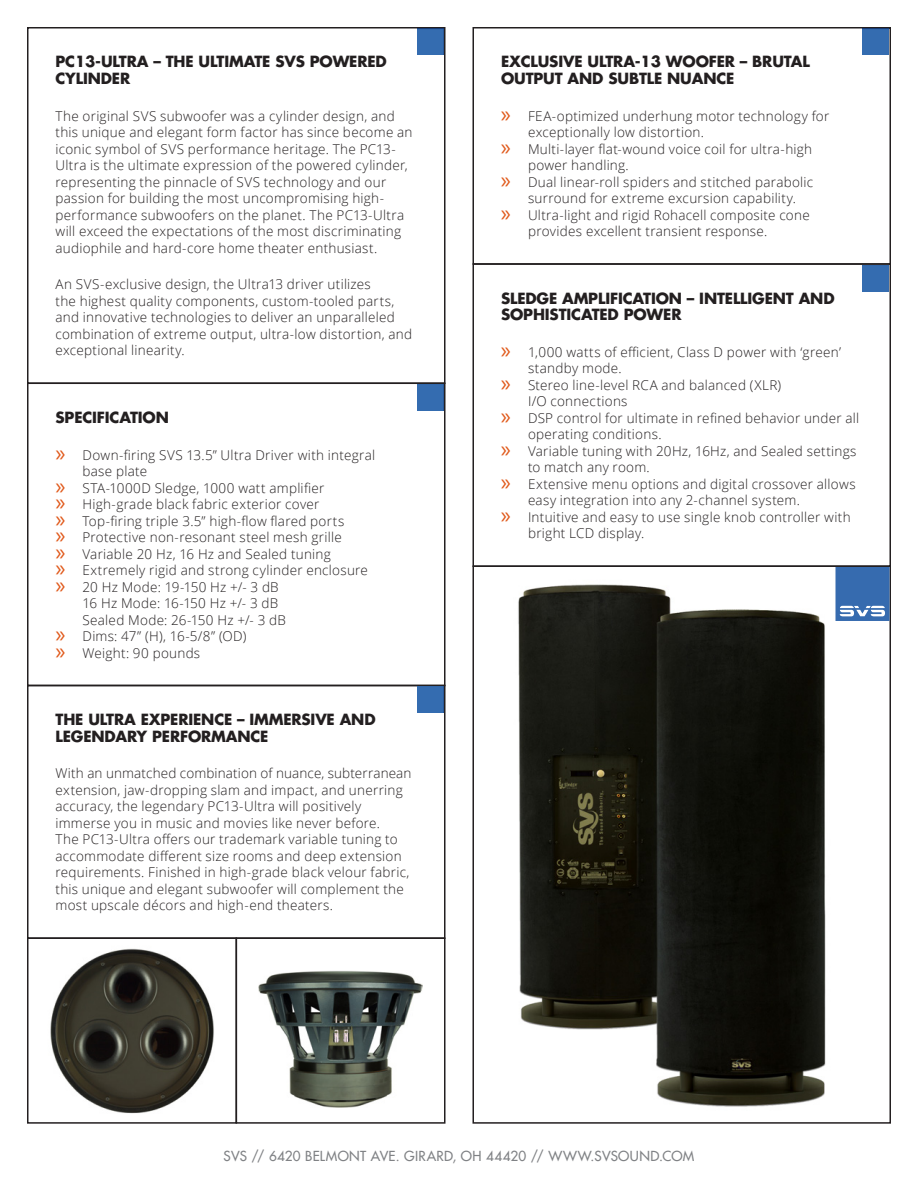
<style>
.page{position:relative;width:918px;height:1188px;background:#fff}
.page>*{position:absolute;margin:0;border:0;box-sizing:border-box;transform-origin:0 0}
.t1{font:700 15px/16.5px "Futura LT";letter-spacing:-.01em;color:#231f20}
.t2{font:300 13.5px/16.5px "Open Sans";letter-spacing:.02em;color:#231f20}
.t3{font:13.5px "Futura LT";letter-spacing:.02em;color:#808285}
.s1{font-family:"Myriad Pro";font-weight:400;font-size:24px;color:#e05819}
</style>
<div class="page">
<img style="left:50px;top:948px;width:164px;height:166px">
<img style="left:518px;top:575px;width:318px;height:532px">
<div style="left:236px;top:937px;width:210px;height:187px;border:2px solid #231f20"></div>
<div style="left:472px;top:565px;width:419px;height:559px;border:2px solid #231f20"></div>
<div style="left:27px;top:937px;width:210px;height:187px;border:2px solid #231f20"></div>
<div style="left:27px;top:27px;width:419px;height:357px;border:2px solid #231f20"></div>
<div style="left:27px;top:383px;width:419px;height:303px;border:2px solid #231f20"></div>
<div style="left:27px;top:685px;width:419px;height:254px;border:2px solid #231f20"></div>
<div style="left:472px;top:27px;width:419px;height:238px;border:2px solid #231f20"></div>
<div style="left:472px;top:263px;width:419px;height:304px;border:2px solid #231f20"></div>
<svg style="left:836px;top:567px;width:54px;height:54px;background:#4878b5"></svg>
<div style="left:416px;top:27px;width:37px;height:30px;background:#1f4678;opacity:.75"></div>
<div style="left:416px;top:383px;width:37px;height:30px;background:#1f4678;opacity:.75"></div>
<div style="left:416px;top:685px;width:37px;height:30px;background:#1f4678;opacity:.75"></div>
<div style="left:861px;top:27px;width:37px;height:30px;background:#1f4678;opacity:.75"></div>
<div style="left:861px;top:263px;width:37px;height:30px;background:#1f4678;opacity:.75"></div>
<img style="left:258px;top:971px;width:165px;height:136px">
<p class="t1" style="left:56px;top:53px;width:333px">PC13-ULTRA – THE ULTIMATE SVS POWERED<br>CYLINDER</p>
<p class="t2" style="left:56px;top:107px;width:359px">The original SVS subwoofer was a cylinder design, and this unique and elegant form factor has since become an iconic symbol of SVS performance heritage. The PC13- Ultra is the ultimate expression of the powered cylinder, representing the pinnacle of SVS technology and our passion for building the most uncompromising high&shy;performance subwoofers on the planet. The PC13-Ultra will exceed the expectations of the most discriminating audiophile and hard-core home theater enthusiast.</p>
<p class="t2" style="left:56px;top:276px;width:358px">An SVS-exclusive design, the Ultra13 driver utilizes<br>the highest quality components, custom-tooled parts, and innovative technologies to deliver an unparalleled combination of extreme output, ultra-low distortion, and exceptional linearity.</p>
<p class="t1" style="left:56px;top:409px;width:115px">SPECIFICATION</p>
<p class="t2" style="left:55px;top:446px;width:321px"><span class="s1">»</span> Down-firing SVS 13.5” Ultra Driver with integral</p>
<p class="t2" style="left:82px;top:463px;width:66px">base plate</p>
<p class="t2" style="left:55px;top:479px;width:270px"><span class="s1">»</span> STA-1000D Sledge, 1000 watt amplifier</p>
<p class="t2" style="left:55px;top:496px;width:265px"><span class="s1">»</span> High-grade black fabric exterior cover</p>
<p class="t2" style="left:55px;top:512px;width:290px"><span class="s1">»</span> Top-firing triple 3.5” high-flow flared ports</p>
<p class="t2" style="left:55px;top:529px;width:288px"><span class="s1">»</span> Protective non-resonant steel mesh grille</p>
<p class="t2" style="left:55px;top:545px;width:277px"><span class="s1">»</span> Variable 20 Hz, 16 Hz and Sealed tuning</p>
<p class="t2" style="left:55px;top:562px;width:314px"><span class="s1">»</span> Extremely rigid and strong cylinder enclosure</p>
<p class="t2" style="left:55px;top:578px;width:225px"><span class="s1">»</span> 20 Hz Mode: 19-150 Hz +/- 3 dB</p>
<p class="t2" style="left:82px;top:595px;width:197px">16 Hz Mode: 16-150 Hz +/- 3 dB</p>
<p class="t2" style="left:82px;top:611px;width:205px">Sealed Mode: 26-150 Hz +/- 3 dB</p>
<p class="t2" style="left:55px;top:628px;width:192px"><span class="s1">»</span> Dims: 47” (H), 16-5/8” (OD)</p>
<p class="t2" style="left:55px;top:644px;width:146px"><span class="s1">»</span> Weight: 90 pounds</p>
<p class="t1" style="left:56px;top:711px;width:322px">THE ULTRA EXPERIENCE – IMMERSIVE AND<br>LEGENDARY PERFORMANCE</p>
<p class="t2" style="left:56px;top:765px;width:358px">With an unmatched combination of nuance, subterranean extension, jaw-dropping slam and impact, and unerring accuracy, the legendary PC13-Ultra will positively immerse you in music and movies like never before.<br>The PC13-Ultra offers our trademark variable tuning to accommodate different size rooms and deep extension requirements. Finished in high-grade black velour fabric, this unique and elegant subwoofer will complement the most upscale décors and high-end theaters.</p>
<p class="t1" style="left:501px;top:53px;width:310px">EXCLUSIVE ULTRA-13 WOOFER – BRUTAL<br>OUTPUT AND SUBTLE NUANCE</p>
<p class="t2" style="left:501px;top:107px;width:330px"><span class="s1">»</span> FEA-optimized underhung motor technology for</p>
<p class="t2" style="left:528px;top:124px;width:178px">exceptionally low distortion.</p>
<p class="t2" style="left:501px;top:140px;width:313px"><span class="s1">»</span> Multi-layer flat-wound voice coil for ultra-high</p>
<p class="t2" style="left:528px;top:157px;width:102px">power handling.</p>
<p class="t2" style="left:501px;top:173px;width:314px"><span class="s1">»</span> Dual linear-roll spiders and stitched parabolic</p>
<p class="t2" style="left:528px;top:190px;width:269px">surround for extreme excursion capability.</p>
<p class="t2" style="left:501px;top:206px;width:310px"><span class="s1">»</span> Ultra-light and rigid Rohacell composite cone</p>
<p class="t2" style="left:528px;top:223px;width:241px">provides excellent transient response.</p>
<p class="t1" style="left:501px;top:290px;width:335px">SLEDGE AMPLIFICATION – INTELLIGENT AND<br>SOPHISTICATED POWER</p>
<p class="t2" style="left:501px;top:343px;width:342px"><span class="s1">»</span> 1,000 watts of efficient, Class D power with ‘green’</p>
<p class="t2" style="left:528px;top:360px;width:95px">standby mode.</p>
<p class="t2" style="left:501px;top:376px;width:282px"><span class="s1">»</span> Stereo line-level RCA and balanced (XLR)</p>
<p class="t2" style="left:528px;top:393px;width:101px">I/O connections</p>
<p class="t2" style="left:501px;top:409px;width:360px"><span class="s1">»</span> DSP control for ultimate in refined behavior under all</p>
<p class="t2" style="left:528px;top:426px;width:135px">operating conditions.</p>
<p class="t2" style="left:501px;top:442px;width:357px"><span class="s1">»</span> Variable tuning with 20Hz, 16Hz, and Sealed settings</p>
<p class="t2" style="left:528px;top:459px;width:123px">to match any room.</p>
<p class="t2" style="left:501px;top:475px;width:356px"><span class="s1">»</span> Extensive menu options and digital crossover allows</p>
<p class="t2" style="left:528px;top:492px;width:274px">easy integration into any 2-channel system.</p>
<p class="t2" style="left:501px;top:508px;width:351px"><span class="s1">»</span> Intuitive and easy to use single knob controller with</p>
<p class="t2" style="left:528px;top:525px;width:118px">bright LCD display.</p>
<p class="t3" style="left:224px;top:1148px;width:472px">SVS // 6420 BELMONT AVE. GIRARD, OH 44420 // WWW.SVSOUND.COM</p>
</div>
